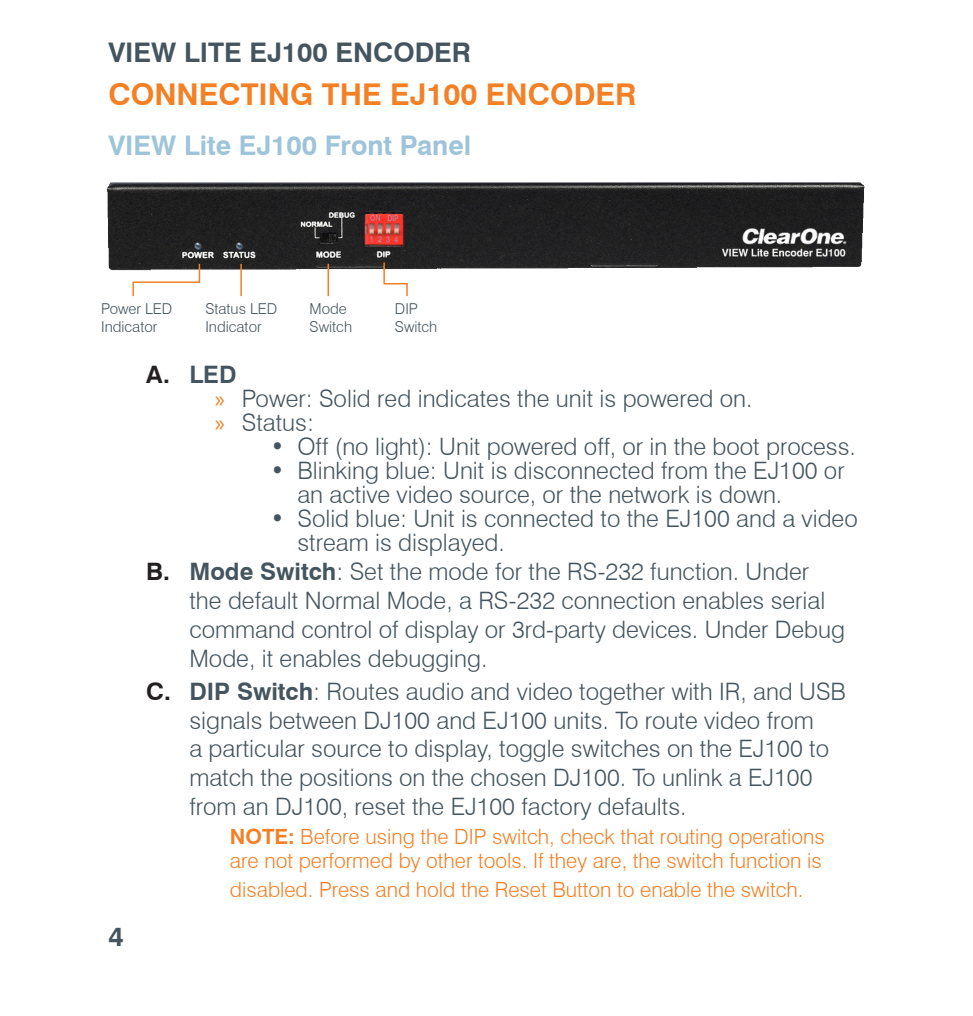
<style>
.page{position:relative;width:973px;height:1016px;background:#fff}
.page>*{position:absolute;margin:0;border:0;box-sizing:border-box;transform-origin:0 0}
.Chapter_Header{font:700 30px "Swiss 721 BT";color:#f48026}
.Header-Level_2__Blue{font:700 27px "Swiss 721 BT";color:#9ec4da}
.t1{font:700 27px "Swiss 721 BT";color:#45555f}
.t2{font:300 24px/28.8px "Swiss 721 BT";color:#45555f}
.t3{font:700 24px "Swiss 721 BT";color:#45555f}
.NOTE{font:300 21px/24px "Swiss 721 BT";color:#f48026}
.t4{font:300 15px/18px "Swiss 721 BT";color:#45555f}
.s1{color:#231f20}
.s2{font-family:"Myriad Pro";font-weight:400;color:#f48026}
.s3{font-weight:700;color:#231f20}
.s4{font-weight:700}
</style>
<div class="page">
<img style="left:107px;top:182px;width:757px;height:89px">
<svg style="left:132px;top:262px;width:69px;height:35px"></svg>
<svg style="left:382px;top:261px;width:26px;height:36px"></svg>
<hr style="left:240px;top:264px;width:2px;height:32px;background:#f48026">
<hr style="left:327px;top:264px;width:2px;height:32px;background:#f48026">
<p class="t1" style="left:108px;top:36px;width:364px">VIEW LITE EJ100 ENCODER</p>
<p class="Chapter_Header" style="left:108px;top:76px;width:530px">CONNECTING THE EJ100 ENCODER</p>
<p class="Header-Level_2__Blue" style="left:108px;top:129px;width:364px">VIEW Lite EJ100 Front Panel</p>
<p class="t4" style="left:101px;top:300px;width:73px">Power LED</p>
<p class="t4" style="left:101px;top:318px;width:58px">Indicator</p>
<p class="t4" style="left:205px;top:300px;width:73px">Status LED</p>
<p class="t4" style="left:205px;top:318px;width:58px">Indicator</p>
<p class="t4" style="left:309px;top:300px;width:44px">Mode<br>Switch</p>
<p class="t4" style="left:395px;top:300px;width:44px">DIP<br>Switch</p>
<p class="t1" style="left:108px;top:920px;width:17px">4</p>
<p class="t3" style="left:146px;top:360px;width:92px"><span class="s1">A.</span> LED</p>
<p class="t2" style="left:215px;top:384px;width:539px"><span class="s2">»</span> Power: Solid red indicates the unit is powered on.</p>
<p class="t2" style="left:215px;top:408px;width:101px"><span class="s2">»</span> Status:</p>
<p class="t2" style="left:270px;top:432px;width:587px">• Off (no light): Unit powered off, or in the boot process.</p>
<p class="t2" style="left:297px;top:458px;width:549px;line-height:24px;text-indent:-27px">• Blinking blue: Unit is disconnected from the EJ100 or an active video source, or the network is down.</p>
<p class="t2" style="left:297px;top:506px;width:561px;line-height:24px;text-indent:-27px">• Solid blue: Unit is connected to the EJ100 and a video stream is displayed.</p>
<p class="t2" style="left:189px;top:557px;width:657px;text-indent:-43px"><span class="s3">B.</span> <span class="s4">Mode Switch</span>: Set the mode for the RS-232 function. Under the default Normal Mode, a RS-232 connection enables serial command control of display or 3rd-party devices. Under Debug Mode, it enables debugging.</p>
<p class="t2" style="left:189px;top:676px;width:658px;text-indent:-43px"><span class="s3">C.</span> <span class="s4">DIP Switch</span>: Routes audio and video together with IR, and USB signals between DJ100 and EJ100 units. To route video from<br>a particular source to display, toggle switches on the EJ100 to match the positions on the chosen DJ100. To unlink a EJ100 from an DJ100, reset the EJ100 factory defaults.</p>
<p class="NOTE" style="left:230px;top:824px;width:596px"><span class="s4">NOTE:</span> Before using the DIP switch, check that routing operations are not performed by other tools. If they are, the switch function is</p>
<p class="NOTE" style="left:230px;top:877px;width:575px">disabled. Press and hold the Reset Button to enable the switch.</p>
</div>
